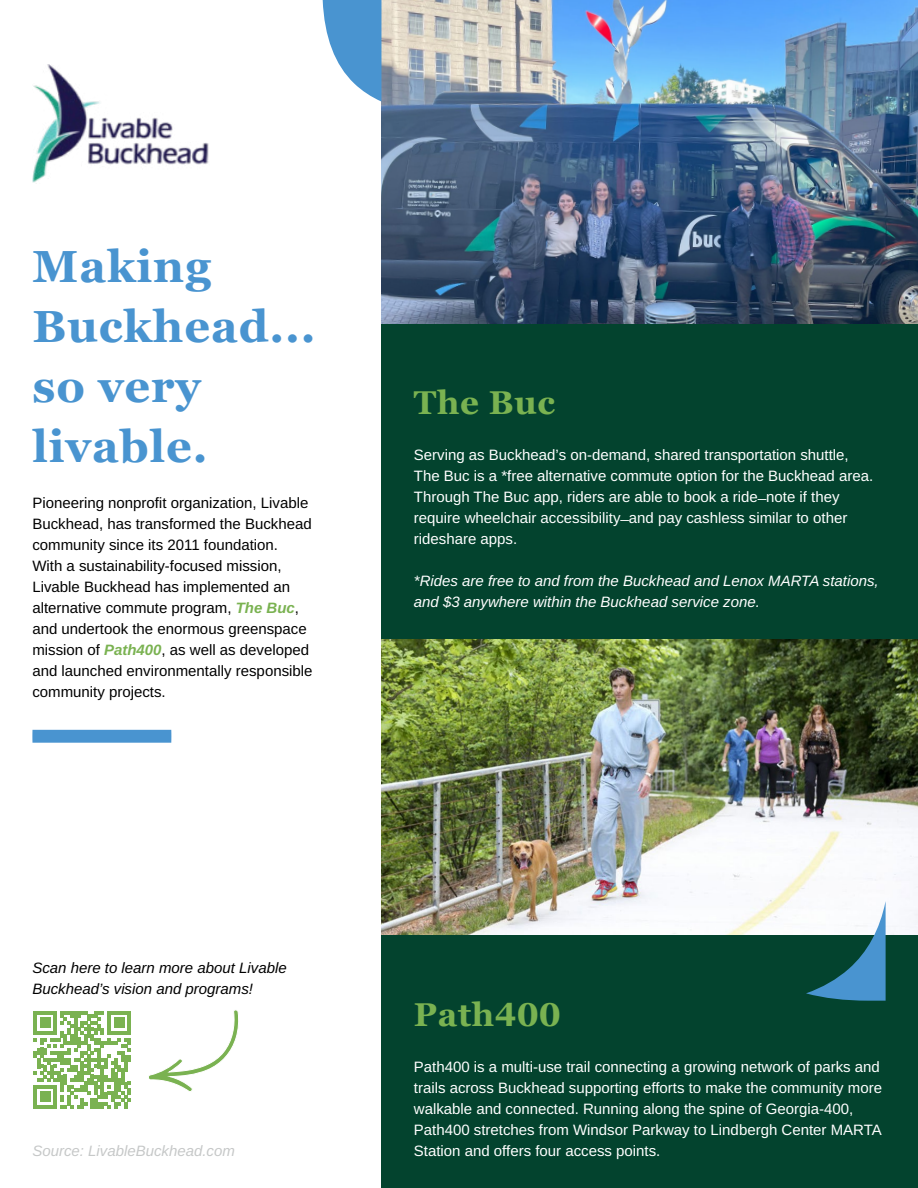
<style>
.page{position:relative;width:918px;height:1188px;background:#fff}
.page>*{position:absolute;margin:0;border:0;box-sizing:border-box;transform-origin:0 0}
.t1{font:700 45px/60px "Georgia";letter-spacing:.02em;color:#4994d0}
.t2{font:700 33px "Georgia";letter-spacing:.02em;color:#7ab251}
.t3{font:15px/21px "Arimo";color:#fff}
.t4{font:15px/21px "Arimo";color:#000}
.t5{font:italic 15px/21px "Arimo";color:#fff}
.t6{font:italic 15px/21px "Arimo";color:#000}
.t7{font:italic 15px "Arimo";color:#c6c8c8}
.s1{font-style:italic;color:#7ab251}
</style>
<div class="page">
<img style="left:381px;top:0;width:537px;height:324px">
<img style="left:32px;top:65px;width:177px;height:118px">
<div style="left:381px;top:324px;width:537px;height:315px;background:#03432e"></div>
<svg style="left:33px;top:1011px;width:98px;height:98px"></svg>
<img style="left:381px;top:639px;width:537px;height:297px">
<svg style="left:32px;top:730px;width:139px;height:13px;background:#4d96d1"></svg>
<div style="left:381px;top:936px;width:537px;height:252px;background:#03432e"></div>
<svg style="left:149px;top:1010px;width:90px;height:81px"></svg>
<svg style="left:323px;top:0;width:58px;height:102px"></svg>
<svg style="left:806px;top:901px;width:80px;height:100px"></svg>
<h1 class="t1" style="left:32px;top:237px;width:285px">Making<br>Buckhead... so very livable.</h1>
<p class="t4" style="left:32px;top:493px;width:282px">Pioneering nonprofit organization, Livable Buckhead, has transformed the Buckhead community since its 2011 foundation.<br>With a sustainability-focused mission, Livable Buckhead has implemented an alternative commute program, <span class="s1">The Buc</span>, and undertook the enormous greenspace mission of <span class="s1">Path400</span>, as well as developed and launched environmentally responsible community projects.</p>
<h2 class="t2" style="left:414px;top:381px;width:143px">The Buc</h2>
<p class="t3" style="left:414px;top:444px;width:461px">Serving as Buckhead’s on-demand, shared transportation shuttle, The Buc is a *free alternative commute option for the Buckhead area.<br>Through The Buc app, riders are able to book a ride ̶note if they require wheelchair accessibility ̶and pay cashless similar to other rideshare apps.</p>
<p class="t5" style="left:414px;top:570px;width:466px">*Rides are free to and from the Buckhead and Lenox MARTA stations, and $3 anywhere within the Buckhead service zone.</p>
<p class="t6" style="left:32px;top:957px;width:256px">Scan here to learn more about Livable<br>Buckhead’s vision and programs!</p>
<p class="t7" style="left:32px;top:1140px;width:204px">Source: LivableBuckhead.com</p>
<h2 class="t2" style="left:414px;top:993px;width:148px">Path400</h2>
<p class="t3" style="left:414px;top:1056px;width:470px">Path400 is a multi-use trail connecting a growing network of parks and trails across Buckhead supporting efforts to make the community more walkable and connected. Running along the spine of Georgia-400, Path400 stretches from Windsor Parkway to Lindbergh Center MARTA Station and offers four access points.</p>
</div>
